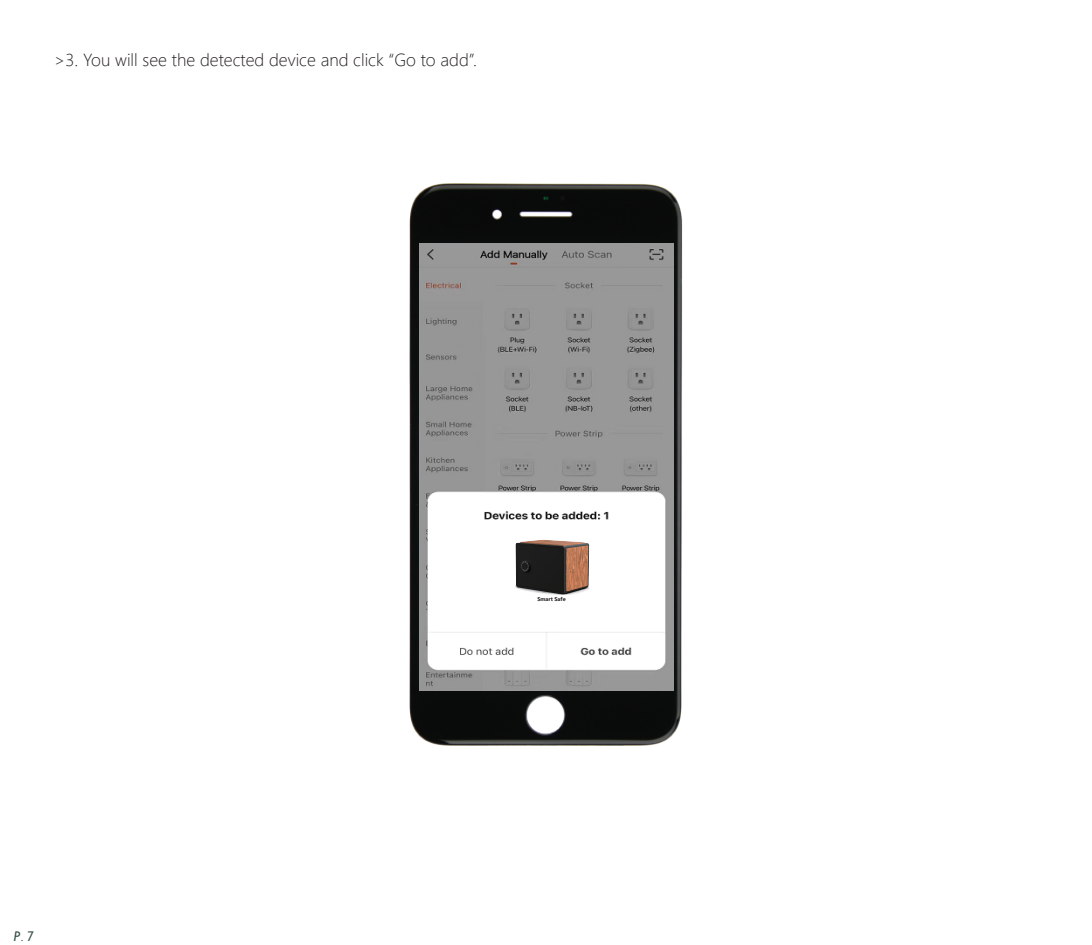
<style>
.page{position:relative;width:1092px;height:945px;background:#fff}
.page>*{position:absolute;margin:0;border:0;box-sizing:border-box;transform-origin:0 0}
.t1{font:300 17.5px "Segoe UI";color:#231f20}
.t2{font:italic 14px "Humanist 521 BT";color:#344e47}
.t3{font:700 5.6px "Segoe UI";color:#231f20}
.s1{font-family:"Adobe Song Std";font-weight:300;font-style:normal}
</style>
<div class="page">
<img style="left:409px;top:183px;width:274px;height:563px">
<img style="left:420px;top:244px;width:253px;height:446px">
<div style="left:502px;top:594px;width:98px;height:17px;background:#fff"></div>
<img style="left:508px;top:535px;width:92px;height:60px">
<p class="t1" style="left:54px;top:43px;width:425px">&gt;3. You will see the detected device and click “Go to add”.</p>
<p class="t2" style="left:14px;top:927px;width:21px">P<span class="s1">.</span> 7</p>
<p class="t3" style="left:537px;top:594px;width:30px">Smart Safe</p>
</div>
